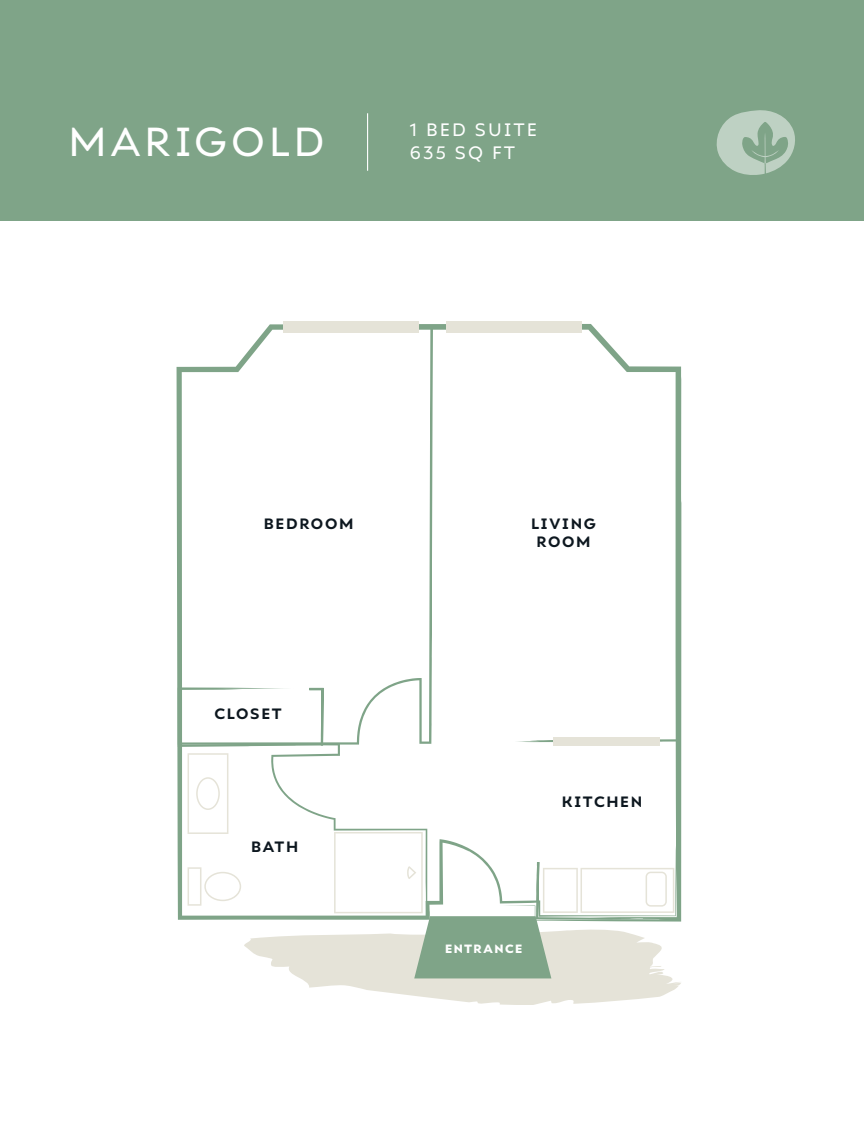
<style>
.page{position:relative;width:864px;height:1134px;background:#fff}
.page>*{position:absolute;margin:0;border:0;box-sizing:border-box;transform-origin:0 0}
.t1{font:40.5px "Ariana Pro";letter-spacing:.095em;color:#fff}
.t2{font:18px/22.5px "Ariana Pro";letter-spacing:.12em;color:#fff}
.t3{font:700 15px/18px "Ariana Pro";letter-spacing:.11em;color:#0d171f;text-align:center}
.t4{font:900 12px "Ariana Pro";letter-spacing:.12em;color:#fff}
</style>
<div class="page">
<div style="left:0;top:0;width:864px;height:220px;background:#7fa488"></div>
<hr style="left:367px;top:113px;width:1px;height:58px;background:#fff">
<svg style="left:717px;top:110px;width:78px;height:65px"></svg>
<svg style="left:177px;top:324px;width:504px;height:596px"></svg>
<div style="left:283px;top:321px;width:136px;height:12px;background:#e5e3d8"></div>
<div style="left:446px;top:321px;width:135px;height:12px;background:#e5e3d8"></div>
<div style="left:553px;top:737px;width:107px;height:8px;background:#e5e3d8"></div>
<div style="left:204px;top:872px;width:37px;height:29px;border:2px solid #e5e3d8;border-radius:50%"></div>
<svg style="left:188px;top:867px;width:13px;height:39px"></svg>
<svg style="left:188px;top:753px;width:40px;height:81px"></svg>
<svg style="left:241px;top:832px;width:441px;height:173px"></svg>
<h1 class="t1" style="left:68px;top:114px;width:258px">MARIGOLD</h1>
<p class="t2" style="left:410px;top:118px;width:129px">1 BED SUITE<br>635 SQ FT</p>
<p class="t3" style="left:264px;top:513px;width:91px">BEDROOM</p>
<p class="t3" style="left:531px;top:513px;width:66px">LIVING<br>ROOM</p>
<p class="t3" style="left:214px;top:704px;width:69px">CLOSET</p>
<p class="t3" style="left:251px;top:837px;width:49px">BATH</p>
<p class="t3" style="left:562px;top:791px;width:82px">KITCHEN</p>
<p class="t4" style="left:445px;top:940px;width:79px">ENTRANCE</p>
</div>
